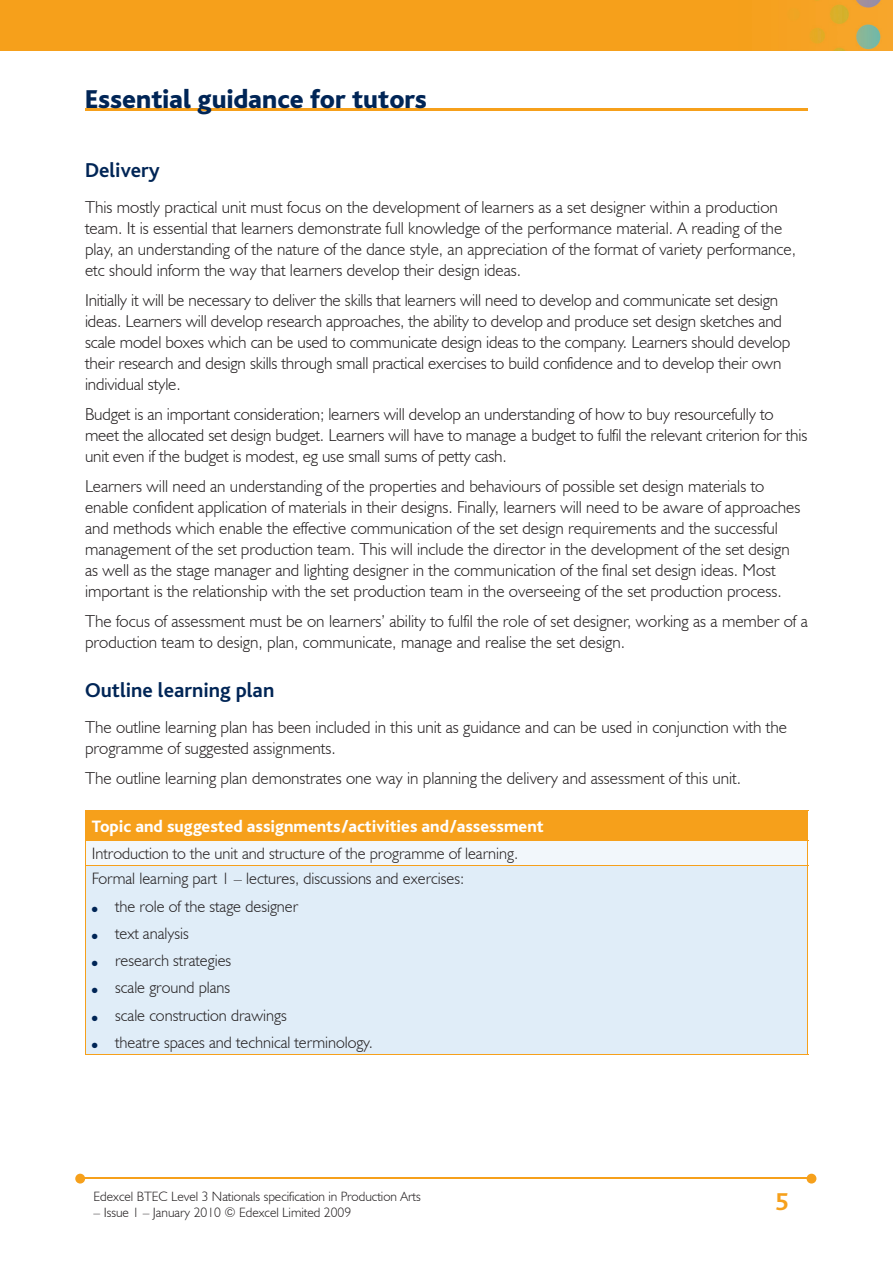
<style>
.page{position:relative;width:893px;height:1263px;background:#fff}
.page>*{position:absolute;margin:0;border:0;box-sizing:border-box;transform-origin:0 0}
.t1{font:800 27px "Bliss";color:#002556}
.t2{font:700 25.5px "Bliss";color:#f6a01b}
.t3{font:700 21px "Bliss";color:#002556}
.t4{font:300 17.25px/21px "Humanist 521 BT";color:#231f20}
.t5{font:800 17.25px "Bliss";color:#fff}
.t6{font:300 16.5px/27.3px "Humanist 521 BT";color:#231f20}
.t7{font:300 13.5px "Humanist 521 BT";color:#231f20}
.t8{font:7.5px "Zapf Dingbats";color:#002556}
</style>
<div class="page">
<img style="left:0;top:0;width:893px;height:51px">
<hr style="left:82px;top:1178px;width:728px;height:1px;background:#f6a01b">
<svg style="left:807px;top:1174px;width:9px;height:9px"></svg>
<svg style="left:75px;top:1174px;width:10px;height:9px"></svg>
<hr style="left:85px;top:108px;width:723px;height:2px;background:#f6a01b">
<div style="left:85px;top:810px;width:723px;height:30px;background:#f6a01b"></div>
<div style="left:85px;top:840px;width:723px;height:25px;background:#f2f7fb"></div>
<div style="left:85px;top:865px;width:723px;height:189px;background:#e0edf8"></div>
<svg style="left:85px;top:841px;width:1px;height:24px"></svg>
<svg style="left:807px;top:841px;width:1px;height:24px"></svg>
<hr style="left:85px;top:840px;width:723px;height:1px;background:#f6a01b">
<hr style="left:85px;top:866px;width:1px;height:188px;background:#f6a01b">
<hr style="left:807px;top:866px;width:1px;height:188px;background:#f6a01b">
<hr style="left:85px;top:865px;width:723px;height:1px;background:#f6a01b">
<hr style="left:85px;top:1054px;width:723px;height:1px;background:#f6a01b">
<h1 class="t1" style="left:85px;top:85px;width:344px">Essential guidance for tutors</h1>
<p class="t3" style="left:85px;top:160px;width:76px">Delivery</p>
<p class="t4" style="left:85px;top:197px;width:712px">This mostly practical unit must focus on the development of learners as a set designer within a production team. It is essential that learners demonstrate full knowledge of the performance material. A reading of the play, an understanding of the nature of the dance style, an appreciation of the format of variety performance, etc should inform the way that learners develop their design ideas.</p>
<p class="t4" style="left:85px;top:290px;width:707px">Initially it will be necessary to deliver the skills that learners will need to develop and communicate set design ideas. Learners will develop research approaches, the ability to develop and produce set design sketches and scale model boxes which can be used to communicate design ideas to the company. Learners should develop their research and design skills through small practical exercises to build confidence and to develop their own individual style.</p>
<p class="t4" style="left:85px;top:404px;width:724px">Budget is an important consideration; learners will develop an understanding of how to buy resourcefully to meet the allocated set design budget. Learners will have to manage a budget to fulfil the relevant criterion for this unit even if the budget is modest, eg use small sums of petty cash.</p>
<p class="t4" style="left:85px;top:476px;width:717px">Learners will need an understanding of the properties and behaviours of possible set design materials to enable confident application of materials in their designs. Finally, learners will need to be aware of approaches and methods which enable the effective communication of the set design requirements and the successful management of the set production team. This will include the director in the development of the set design as well as the stage manager and lighting designer in the communication of the final set design ideas. Most important is the relationship with the set production team in the overseeing of the set production process.</p>
<p class="t4" style="left:85px;top:611px;width:724px">The focus of assessment must be on learners’ ability to fulfil the role of set designer, working as a member of a production team to design, plan, communicate, manage and realise the set design.</p>
<p class="t3" style="left:85px;top:679px;width:191px">Outline learning plan</p>
<p class="t4" style="left:85px;top:716px;width:704px">The outline learning plan has been included in this unit as guidance and can be used in conjunction with the programme of suggested assignments.</p>
<p class="t4" style="left:85px;top:767px;width:657px">The outline learning plan demonstrates one way in planning the delivery and assessment of this unit.</p>
<p class="t5" style="left:92px;top:817px;width:453px">Topic and suggested assignments/activities and/assessment</p>
<p class="t6" style="left:92px;top:840px;width:428px;line-height:25.3px">Introduction to the unit and structure of the programme of learning.<br>Formal learning part 1 – lectures, discussions and exercises:</p>
<p class="t6" style="left:115px;top:892px;width:259px">the role of the stage designer<br>text analysis<br>research strategies<br>scale ground plans<br>scale construction drawings<br>theatre spaces and technical terminology.</p>
<p class="t8" style="left:92px;top:905px;width:7px">●</p>
<p class="t8" style="left:92px;top:933px;width:7px">●</p>
<p class="t8" style="left:92px;top:960px;width:7px">●</p>
<p class="t8" style="left:92px;top:987px;width:7px">●</p>
<p class="t8" style="left:92px;top:1014px;width:7px">●</p>
<p class="t8" style="left:92px;top:1042px;width:7px">●</p>
<p class="t7" style="left:94px;top:1188px;width:329px">Edexcel BTEC Level 3 Nationals specification in Production Arts</p>
<p class="t7" style="left:94px;top:1204px;width:259px">– Issue 1 – January 2010 © Edexcel Limited 2009</p>
<h2 class="t2" style="left:775px;top:1189px;width:15px">5</h2>
</div>
